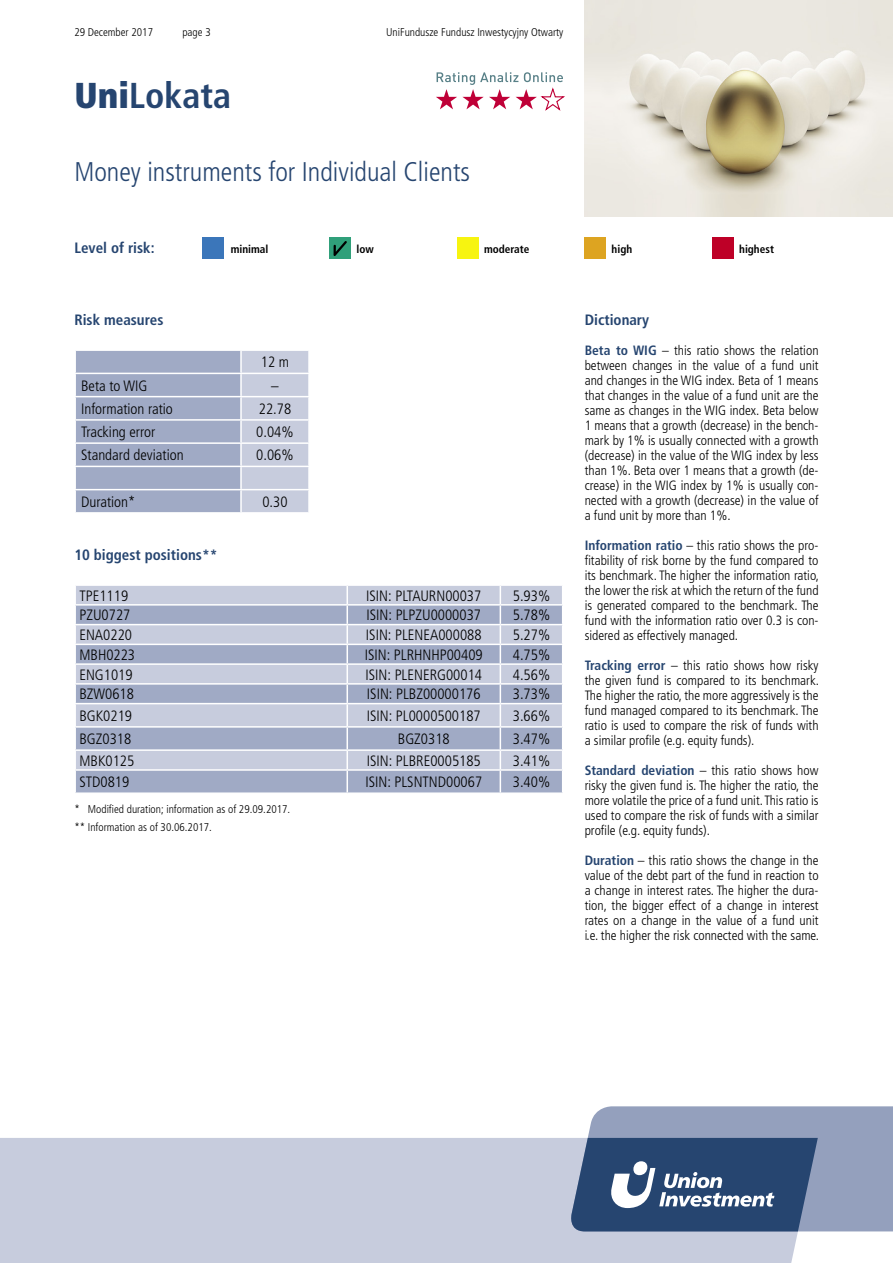
<style>
.page{position:relative;width:893px;height:1263px;background:#fff}
.page>*{position:absolute;margin:0;border:0;box-sizing:border-box;transform-origin:0 0}
.t1{font:700 condensed 36px "Frutiger LT Pro";color:#264570}
.t2{font:300 condensed 27px "Frutiger LT Pro";color:#264570}
.t3{font:300 condensed 15px "Frutiger LT Pro";color:#000}
.t4{font:700 condensed 15px "Frutiger LT Pro";color:#264570}
.t5{font:300 condensed 13.5px/15px "Frutiger LT Pro";color:#000;text-align:justify}
.t6{font:300 condensed 11.25px/18px "Frutiger LT Pro";color:#000}
.t7{font:700 condensed 11.25px "Frutiger LT Pro";color:#000}
.s1{font-weight:900}
.s2{font-weight:700;color:#264570}
</style>
<div class="page">
<div style="left:202px;top:238px;width:21px;height:21px;background:#3b76ba"></div>
<div style="left:330px;top:238px;width:21px;height:21px;background:#30a07a"></div>
<svg style="left:334px;top:241px;width:13px;height:15px"></svg>
<div style="left:457px;top:238px;width:21px;height:21px;background:#f7f410"></div>
<div style="left:585px;top:238px;width:21px;height:21px;background:#dda421"></div>
<div style="left:712px;top:238px;width:21px;height:21px;background:#be0027"></div>
<div style="left:0;top:1138px;width:818px;height:125px;background:#c7ccdd"></div>
<svg style="left:568px;top:1106px;width:325px;height:125px;background:#6a7d9e"></svg>
<img style="left:585px;top:0;width:308px;height:217px">
<svg style="left:436px;top:72px;width:129px;height:39px"></svg>
<svg style="left:76px;top:351px;width:232px;height:161px;background:#acb4cc"></svg>
<hr style="left:240px;top:351px;width:2px;height:22px;background:#fff">
<hr style="left:74px;top:373px;width:167px;height:1px;background:#fff">
<hr style="left:241px;top:373px;width:69px;height:1px;background:#fff">
<hr style="left:240px;top:374px;width:2px;height:22px;background:#fff">
<hr style="left:74px;top:396px;width:167px;height:1px;background:#fff">
<hr style="left:241px;top:396px;width:69px;height:1px;background:#fff">
<hr style="left:240px;top:397px;width:2px;height:22px;background:#fff">
<hr style="left:74px;top:419px;width:167px;height:2px;background:#fff">
<hr style="left:241px;top:419px;width:69px;height:2px;background:#fff">
<hr style="left:240px;top:421px;width:2px;height:21px;background:#fff">
<hr style="left:74px;top:442px;width:167px;height:2px;background:#fff">
<hr style="left:241px;top:442px;width:69px;height:2px;background:#fff">
<hr style="left:240px;top:444px;width:2px;height:22px;background:#fff">
<hr style="left:74px;top:466px;width:167px;height:1px;background:#fff">
<hr style="left:241px;top:466px;width:69px;height:1px;background:#fff">
<hr style="left:240px;top:467px;width:2px;height:22px;background:#fff">
<hr style="left:74px;top:489px;width:167px;height:1px;background:#fff">
<hr style="left:241px;top:489px;width:69px;height:1px;background:#fff">
<hr style="left:240px;top:490px;width:2px;height:22px;background:#fff">
<div style="left:76px;top:586px;width:424px;height:18px;background:#c7ccdd"></div>
<svg style="left:76px;top:606px;width:424px;height:186px;background:#b1b9d0"></svg>
<hr style="left:74px;top:624px;width:273px;height:1px;background:#fff">
<hr style="left:347px;top:624px;width:153px;height:1px;background:#fff">
<hr style="left:74px;top:644px;width:273px;height:1px;background:#fff">
<hr style="left:347px;top:644px;width:153px;height:1px;background:#fff">
<hr style="left:74px;top:663px;width:273px;height:2px;background:#fff">
<hr style="left:347px;top:663px;width:153px;height:2px;background:#fff">
<hr style="left:74px;top:683px;width:273px;height:2px;background:#fff">
<hr style="left:347px;top:683px;width:153px;height:2px;background:#fff">
<svg style="left:346px;top:586px;width:2px;height:117px"></svg>
<hr style="left:74px;top:703px;width:273px;height:1px;background:#fff">
<hr style="left:347px;top:703px;width:153px;height:1px;background:#fff">
<hr style="left:346px;top:704px;width:2px;height:22px;background:#fff">
<hr style="left:74px;top:726px;width:273px;height:2px;background:#fff">
<hr style="left:347px;top:726px;width:153px;height:2px;background:#fff">
<hr style="left:346px;top:728px;width:2px;height:21px;background:#fff">
<hr style="left:74px;top:749px;width:273px;height:2px;background:#fff">
<hr style="left:347px;top:749px;width:153px;height:2px;background:#fff">
<svg style="left:346px;top:751px;width:2px;height:18px"></svg>
<hr style="left:74px;top:769px;width:273px;height:2px;background:#fff">
<hr style="left:347px;top:769px;width:153px;height:2px;background:#fff">
<hr style="left:346px;top:771px;width:2px;height:21px;background:#fff">
<svg style="left:500px;top:585px;width:63px;height:207px;background:#bbc2d5"></svg>
<p class="t6" style="left:74px;top:23px;width:80px">29 December 2017</p>
<p class="t6" style="left:182px;top:23px;width:30px">page 3</p>
<p class="t6" style="left:386px;top:23px;width:179px">UniFundusze Fundusz Inwestycyjny Otwarty</p>
<h1 class="t1" style="left:74px;top:75px;width:158px"><span class="s1">Uni</span>Lokata</h1>
<h2 class="t2" style="left:74px;top:156px;width:397px">Money instruments for Individual Clients</h2>
<p class="t4" style="left:74px;top:239px;width:82px">Level of risk:</p>
<p class="t7" style="left:231px;top:242px;width:39px">minimal</p>
<p class="t7" style="left:356px;top:242px;width:19px">low</p>
<p class="t7" style="left:484px;top:242px;width:47px">moderate</p>
<p class="t7" style="left:612px;top:242px;width:22px">high</p>
<p class="t7" style="left:739px;top:242px;width:36px">highest</p>
<p class="t4" style="left:74px;top:311px;width:91px">Risk measures</p>
<p class="t3" style="left:261px;top:354px;width:30px">12 m</p>
<p class="t3" style="left:81px;top:377px;width:68px">Beta to WIG</p>
<p class="t3" style="left:271px;top:377px;width:9px">–</p>
<p class="t3" style="left:81px;top:400px;width:93px">Information ratio</p>
<p class="t3" style="left:259px;top:400px;width:34px">22.78</p>
<p class="t3" style="left:81px;top:423px;width:76px">Tracking error</p>
<p class="t3" style="left:256px;top:423px;width:39px">0.04%</p>
<p class="t3" style="left:81px;top:447px;width:104px">Standard deviation</p>
<p class="t3" style="left:256px;top:447px;width:39px">0.06%</p>
<p class="t3" style="left:81px;top:493px;width:56px">Duration*</p>
<p class="t3" style="left:262px;top:493px;width:27px">0.30</p>
<p class="t4" style="left:74px;top:546px;width:145px">10 biggest positions**</p>
<p class="t3" style="left:79px;top:587px;width:50px">TPE1119</p>
<p class="t3" style="left:366px;top:587px;width:117px">ISIN: PLTAURN00037</p>
<p class="t3" style="left:513px;top:587px;width:39px">5.93%</p>
<p class="t3" style="left:79px;top:606px;width:53px">PZU0727</p>
<p class="t3" style="left:367px;top:606px;width:116px">ISIN: PLPZU0000037</p>
<p class="t3" style="left:513px;top:606px;width:39px">5.78%</p>
<p class="t3" style="left:79px;top:626px;width:54px">ENA0220</p>
<p class="t3" style="left:366px;top:626px;width:117px">ISIN: PLENEA000088</p>
<p class="t3" style="left:513px;top:626px;width:39px">5.27%</p>
<p class="t3" style="left:79px;top:646px;width:57px">MBH0223</p>
<p class="t3" style="left:365px;top:646px;width:119px">ISIN: PLRHNHP00409</p>
<p class="t3" style="left:513px;top:646px;width:39px">4.75%</p>
<p class="t3" style="left:79px;top:666px;width:55px">ENG1019</p>
<p class="t3" style="left:366px;top:666px;width:118px">ISIN: PLENERG00014</p>
<p class="t3" style="left:513px;top:666px;width:39px">4.56%</p>
<p class="t3" style="left:79px;top:686px;width:56px">BZW0618</p>
<p class="t3" style="left:367px;top:686px;width:115px">ISIN: PLBZ00000176</p>
<p class="t3" style="left:513px;top:686px;width:39px">3.73%</p>
<p class="t3" style="left:79px;top:707px;width:54px">BGK0219</p>
<p class="t3" style="left:367px;top:707px;width:115px">ISIN: PL0000500187</p>
<p class="t3" style="left:513px;top:707px;width:39px">3.66%</p>
<p class="t3" style="left:79px;top:730px;width:53px">BGZ0318</p>
<p class="t3" style="left:398px;top:730px;width:53px">BGZ0318</p>
<p class="t3" style="left:513px;top:730px;width:39px">3.47%</p>
<p class="t3" style="left:79px;top:752px;width:56px">MBK0125</p>
<p class="t3" style="left:367px;top:752px;width:115px">ISIN: PLBRE0005185</p>
<p class="t3" style="left:513px;top:752px;width:39px">3.41%</p>
<p class="t3" style="left:79px;top:773px;width:51px">STD0819</p>
<p class="t3" style="left:365px;top:773px;width:118px">ISIN: PLSNTND00067</p>
<p class="t3" style="left:513px;top:773px;width:39px">3.40%</p>
<p class="t6" style="left:74px;top:800px;width:217px">* Modified duration; information as of 29.09.2017. ** Information as of 30.06.2017.</p>
<p class="t4" style="left:585px;top:311px;width:66px">Dictionary</p>
<p class="t5" style="left:585px;top:343px;width:235px"><span class="s2">Beta to WIG</span> – this ratio shows the relation between changes in the value of a fund unit and changes in the WIG index. Beta of 1 means that changes in the value of a fund unit are the same as changes in the WIG index. Beta below 1 means that a growth (decrease) in the bench&shy;mark by 1% is usually connected with a growth (decrease) in the value of the WIG index by less than 1%. Beta over 1 means that a growth (de&shy;crease) in the WIG index by 1% is usually con&shy;nected with a growth (decrease) in the value of a fund unit by more than 1%.</p>
<p class="t5" style="left:585px;top:538px;width:236px"><span class="s2">Information ratio</span> – this ratio shows the pro&shy;fitability of risk borne by the fund compared to its benchmark. The higher the information ratio, the lower the risk at which the return of the fund is generated compared to the benchmark. The fund with the information ratio over 0.3 is con&shy;sidered as effectively managed.</p>
<p class="t5" style="left:585px;top:658px;width:236px"><span class="s2">Tracking error</span> – this ratio shows how risky the given fund is compared to its benchmark.<br>The higher the ratio, the more aggressively is the fund managed compared to its benchmark. The ratio is used to compare the risk of funds with a similar profile (e.g. equity funds).</p>
<p class="t5" style="left:585px;top:763px;width:235px"><span class="s2">Standard deviation</span> – this ratio shows how risky the given fund is. The higher the ratio, the more volatile the price of a fund unit. This ratio is used to compare the risk of funds with a similar profile (e.g. equity funds).</p>
<p class="t5" style="left:585px;top:853px;width:236px"><span class="s2">Duration</span> – this ratio shows the change in the value of the debt part of the fund in reaction to a change in interest rates. The higher the dura&shy;tion, the bigger effect of a change in interest rates on a change in the value of a fund unit i.e. the higher the risk connected with the same.</p>
</div>
